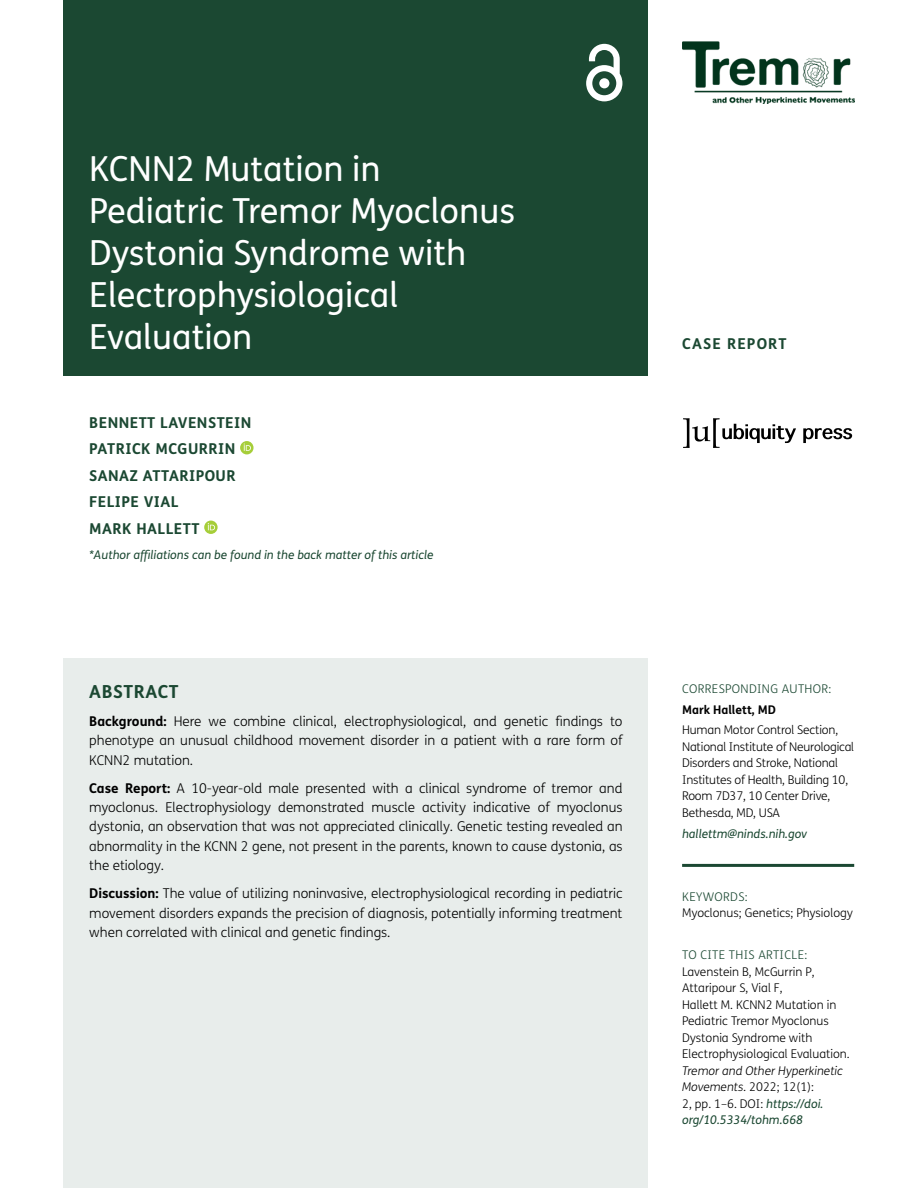
<style>
.page{position:relative;width:918px;height:1188px;background:#fff}
.page>*{position:absolute;margin:0;border:0;box-sizing:border-box;transform-origin:0 0}
.Article_Title{font:34.5px/42px "FS Me";color:#fff}
.t1{font:700 18px "FS Me";letter-spacing:.03em;color:#1b4832}
.Cover_Authors{font:700 15px "FS Me";letter-spacing:.03em;color:#1b4832}
.Cover_Authors-2{font:700 15px "FS Me";letter-spacing:.075em;color:#1b4832}
.t2{font:300 13.5px/19.5px "FS Me";color:#000;text-align:justify}
.t3{font:300 12px/16.5px "FS Me";letter-spacing:-.015em;color:#000}
.t4{font:italic 300 12px/16.5px "FS Me";color:#000}
.t5{font:italic 12px "FS Me";color:#1b4832}
.t6{font:300 12px "FS Me";letter-spacing:.03em;color:#1b4832}
.t7{font:700 12px "FS Me";color:#000}
.s1{font-weight:700}
.s2{font-style:normal}
.s3{font-weight:400;color:#1b4832}
</style>
<div class="page">
<div style="left:64px;top:0;width:584px;height:376px;background:#1b4832"></div>
<svg style="left:586px;top:44px;width:36px;height:57px"></svg>
<svg style="left:803px;top:428px;width:49px;height:15px"></svg>
<svg style="left:683px;top:418px;width:113px;height:30px"></svg>
<img style="left:682px;top:41px;width:172px;height:63px">
<div style="left:64px;top:658px;width:584px;height:530px;background:#e8edeb"></div>
<hr style="left:682px;top:864px;width:172px;height:3px;background:#1b4832">
<svg style="left:240px;top:441px;width:14px;height:13px"></svg>
<svg style="left:244px;top:443px;width:7px;height:8px"></svg>
<svg style="left:204px;top:521px;width:14px;height:13px"></svg>
<svg style="left:208px;top:523px;width:7px;height:7px"></svg>
<h1 class="Article_Title" style="left:89px;top:148px;width:427px">KCNN2 Mutation in<br>Pediatric Tremor Myoclonus<br>Dystonia Syndrome with<br>Electrophysiological<br>Evaluation</h1>
<p class="Cover_Authors" style="left:89px;top:413px;width:164px">BENNETT LAVENSTEIN</p>
<p class="Cover_Authors" style="left:89px;top:440px;width:148px">PATRICK MCGURRIN</p>
<p class="Cover_Authors" style="left:89px;top:466px;width:148px">SANAZ ATTARIPOUR</p>
<p class="Cover_Authors" style="left:89px;top:493px;width:91px">FELIPE VIAL</p>
<p class="Cover_Authors" style="left:89px;top:519px;width:112px">MARK HALLETT</p>
<p class="t5" style="left:89px;top:548px;width:346px">*Author affiliations can be found in the back matter of this article</p>
<p class="t1" style="left:89px;top:680px;width:91px">ABSTRACT</p>
<p class="t2" style="left:89px;top:711px;width:535px"><span class="s1">Background:</span> Here we combine clinical, electrophysiological, and genetic findings to phenotype an unusual childhood movement disorder in a patient with a rare form of KCNN2 mutation.</p>
<p class="t2" style="left:89px;top:778px;width:535px"><span class="s1">Case Report:</span> A 10-year-old male presented with a clinical syndrome of tremor and myoclonus. Electrophysiology demonstrated muscle activity indicative of myoclonus dystonia, an observation that was not appreciated clinically. Genetic testing revealed an abnormality in the KCNN 2 gene, not present in the parents, known to cause dystonia, as the etiology.</p>
<p class="t2" style="left:89px;top:884px;width:535px"><span class="s1">Discussion:</span> The value of utilizing noninvasive, electrophysiological recording in pediatric movement disorders expands the precision of diagnosis, potentially informing treatment when correlated with clinical and genetic findings.</p>
<p class="Cover_Authors-2" style="left:682px;top:334px;width:106px">CASE REPORT</p>
<p class="t6" style="left:682px;top:682px;width:151px">CORRESPONDING AUTHOR:</p>
<p class="t7" style="left:682px;top:702px;width:95px">Mark Hallett, MD</p>
<p class="t3" style="left:682px;top:722px;width:174px">Human Motor Control Section,<br>National Institute of Neurological<br>Disorders and Stroke, National<br>Institutes of Health, Building 10,<br>Room 7D37, 10 Center Drive,<br>Bethesda, MD, USA</p>
<p class="t5" style="left:682px;top:826px;width:126px">hallettm@ninds.nih.gov</p>
<p class="t6" style="left:682px;top:890px;width:67px">KEYWORDS:</p>
<p class="t3" style="left:682px;top:905px;width:172px">Myoclonus; Genetics; Physiology</p>
<p class="t6" style="left:682px;top:948px;width:127px">TO CITE THIS ARTICLE:</p>
<p class="t3" style="left:682px;top:964px;width:169px">Lavenstein B, McGurrin P,<br>Attaripour S, Vial F,<br>Hallett M. KCNN2 Mutation in<br>Pediatric Tremor Myoclonus<br>Dystonia Syndrome with<br>Electrophysiological Evaluation.</p>
<p class="t4" style="left:682px;top:1063px;width:162px">Tremor and Other Hyperkinetic<br>Movements. <span class="s2">2022; 12(1):<br>2, pp. 1–6. DOI:</span> <span class="s3">https://doi. org/10.5334/tohm.668</span></p>
</div>
